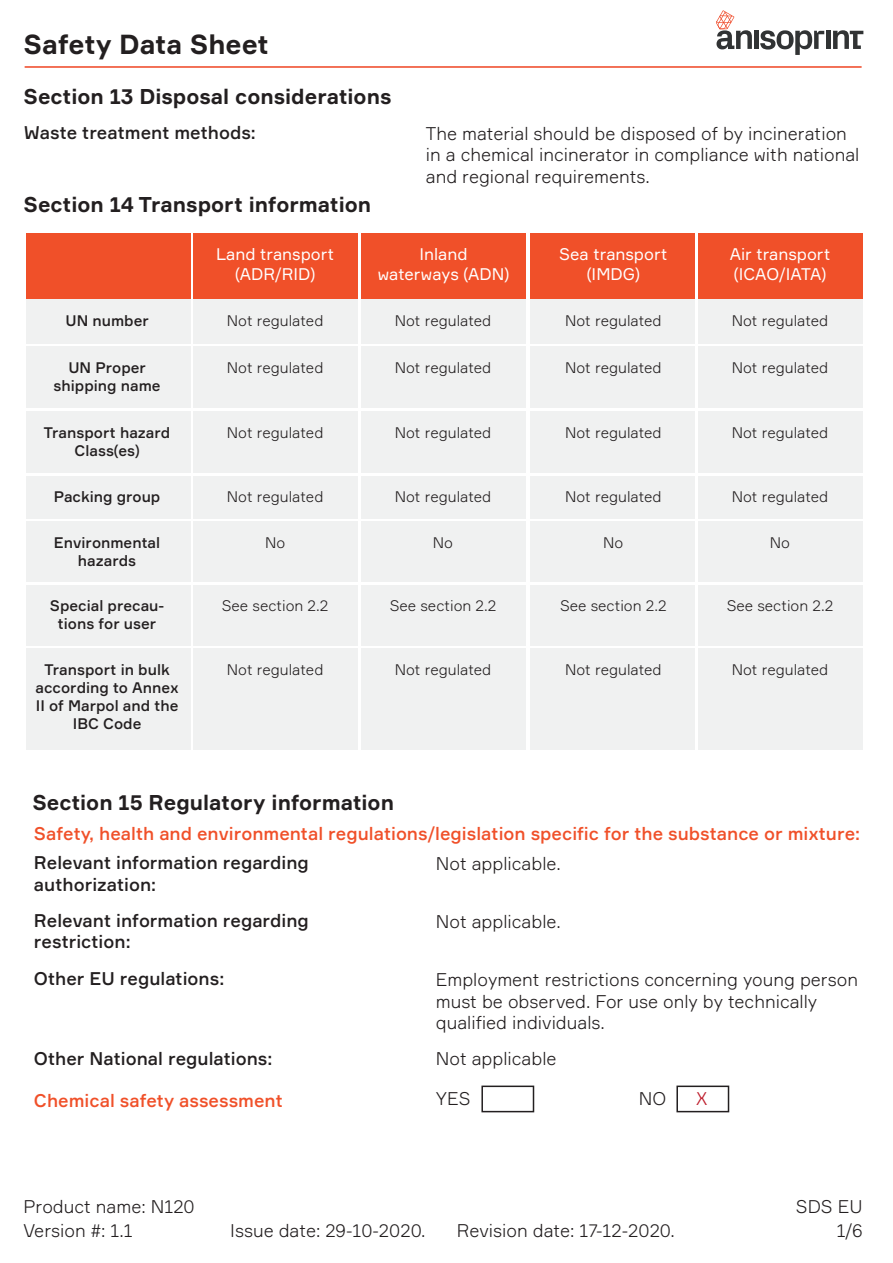
<style>
.page{position:relative;width:893px;height:1263px;background:#fff}
.page>*{position:absolute;margin:0;border:0;box-sizing:border-box;transform-origin:0 0}
.t1{font:700 27px "Formular";color:#231f20}
.t2{font:700 21px "Formular";color:#231f20}
.t3{font:300 18px/21.6px "Formular";color:#231f20}
.t4{font:500 18px/21.6px "Formular";color:#231f20}
.t5{font:500 18px "Formular";color:#f05029}
.t6{font:300 18px "Formular";color:#be1d2c}
.t7{font:16.5px/19.8px "Formular";color:#fff;text-align:center}
.t8{font:300 15px "Formular";color:#231f20}
.t9{font:500 15px/18px "Formular";color:#231f20;text-align:center}
</style>
<div class="page">
<hr style="left:754px;top:31px;width:4px;height:18px;background:#313334">
<div style="left:826px;top:31px;width:5px;height:18px;background:#313334"></div>
<svg style="left:833px;top:30px;width:30px;height:19px"></svg>
<svg style="left:760px;top:30px;width:64px;height:25px"></svg>
<svg style="left:716px;top:10px;width:36px;height:39px"></svg>
<hr style="left:25px;top:66px;width:836px;height:2px;background:#ef4422">
<div style="left:26px;top:233px;width:165px;height:68px;background:#f05029"></div>
<div style="left:194px;top:233px;width:164px;height:68px;background:#f05029"></div>
<div style="left:362px;top:233px;width:164px;height:68px;background:#f05029"></div>
<div style="left:530px;top:233px;width:164px;height:68px;background:#f05029"></div>
<div style="left:698px;top:233px;width:164px;height:68px;background:#f05029"></div>
<div style="left:26px;top:300px;width:165px;height:44px;background:#f0f1f1"></div>
<div style="left:194px;top:300px;width:164px;height:44px;background:#f0f1f1"></div>
<div style="left:362px;top:300px;width:164px;height:44px;background:#f0f1f1"></div>
<div style="left:530px;top:300px;width:164px;height:44px;background:#f0f1f1"></div>
<div style="left:698px;top:300px;width:164px;height:44px;background:#f0f1f1"></div>
<div style="left:26px;top:347px;width:165px;height:61px;background:#f0f1f1"></div>
<div style="left:194px;top:347px;width:164px;height:61px;background:#f0f1f1"></div>
<div style="left:362px;top:347px;width:164px;height:61px;background:#f0f1f1"></div>
<div style="left:530px;top:347px;width:164px;height:61px;background:#f0f1f1"></div>
<div style="left:698px;top:347px;width:164px;height:61px;background:#f0f1f1"></div>
<div style="left:26px;top:649px;width:165px;height:101px;background:#f0f1f1"></div>
<div style="left:194px;top:649px;width:164px;height:101px;background:#f0f1f1"></div>
<div style="left:362px;top:649px;width:164px;height:101px;background:#f0f1f1"></div>
<div style="left:530px;top:649px;width:164px;height:101px;background:#f0f1f1"></div>
<div style="left:698px;top:649px;width:164px;height:101px;background:#f0f1f1"></div>
<div style="left:26px;top:411px;width:165px;height:61px;background:#f0f1f1"></div>
<div style="left:194px;top:411px;width:164px;height:61px;background:#f0f1f1"></div>
<div style="left:362px;top:411px;width:164px;height:61px;background:#f0f1f1"></div>
<div style="left:530px;top:411px;width:164px;height:61px;background:#f0f1f1"></div>
<div style="left:698px;top:411px;width:164px;height:61px;background:#f0f1f1"></div>
<div style="left:26px;top:476px;width:165px;height:42px;background:#f0f1f1"></div>
<div style="left:194px;top:476px;width:164px;height:42px;background:#f0f1f1"></div>
<div style="left:362px;top:476px;width:164px;height:42px;background:#f0f1f1"></div>
<div style="left:530px;top:476px;width:164px;height:42px;background:#f0f1f1"></div>
<div style="left:698px;top:476px;width:164px;height:42px;background:#f0f1f1"></div>
<div style="left:26px;top:522px;width:165px;height:60px;background:#f0f1f1"></div>
<div style="left:194px;top:522px;width:164px;height:60px;background:#f0f1f1"></div>
<div style="left:362px;top:522px;width:164px;height:60px;background:#f0f1f1"></div>
<div style="left:530px;top:522px;width:164px;height:60px;background:#f0f1f1"></div>
<div style="left:698px;top:522px;width:164px;height:60px;background:#f0f1f1"></div>
<div style="left:26px;top:585px;width:165px;height:60px;background:#f0f1f1"></div>
<div style="left:194px;top:585px;width:164px;height:60px;background:#f0f1f1"></div>
<div style="left:362px;top:585px;width:164px;height:60px;background:#f0f1f1"></div>
<div style="left:530px;top:585px;width:164px;height:60px;background:#f0f1f1"></div>
<div style="left:698px;top:585px;width:164px;height:60px;background:#f0f1f1"></div>
<div style="left:481px;top:1085px;width:53px;height:27px;border:2px solid #231f20"></div>
<div style="left:676px;top:1085px;width:53px;height:27px;border:2px solid #231f20"></div>
<h1 class="t1" style="left:24px;top:28px;width:247px">Safety Data Sheet</h1>
<p class="t2" style="left:24px;top:83px;width:369px">Section 13 Disposal considerations</p>
<p class="t4" style="left:24px;top:121px;width:233px">Waste treatment methods:</p>
<p class="t3" style="left:426px;top:122px;width:435px">The material should be disposed of by incineration in a chemical incinerator in compliance with national and regional requirements.</p>
<p class="t2" style="left:24px;top:192px;width:349px">Section 14 Transport information</p>
<p class="t7" style="left:216px;top:244px;width:120px">Land transport (ADR/RID)</p>
<p class="t7" style="left:378px;top:244px;width:133px">Inland waterways (ADN)</p>
<p class="t7" style="left:559px;top:244px;width:110px">Sea transport (IMDG)</p>
<p class="t7" style="left:730px;top:244px;width:102px;text-align:left">Air transport (ICAO/IATA)</p>
<p class="t9" style="left:65px;top:311px;width:85px">UN number</p>
<p class="t8" style="left:227px;top:311px;width:98px">Not regulated</p>
<p class="t8" style="left:395px;top:311px;width:98px">Not regulated</p>
<p class="t8" style="left:565px;top:311px;width:98px">Not regulated</p>
<p class="t8" style="left:732px;top:311px;width:98px">Not regulated</p>
<p class="t9" style="left:54px;top:358px;width:109px">UN Proper shipping name</p>
<p class="t8" style="left:227px;top:358px;width:98px">Not regulated</p>
<p class="t8" style="left:395px;top:358px;width:98px">Not regulated</p>
<p class="t8" style="left:565px;top:358px;width:98px">Not regulated</p>
<p class="t8" style="left:732px;top:358px;width:98px">Not regulated</p>
<p class="t9" style="left:44px;top:423px;width:128px">Transport hazard<br>Class(es)</p>
<p class="t8" style="left:227px;top:423px;width:98px">Not regulated</p>
<p class="t8" style="left:395px;top:423px;width:98px">Not regulated</p>
<p class="t8" style="left:565px;top:423px;width:98px">Not regulated</p>
<p class="t8" style="left:732px;top:423px;width:98px">Not regulated</p>
<p class="t9" style="left:54px;top:487px;width:108px">Packing group</p>
<p class="t8" style="left:227px;top:488px;width:98px">Not regulated</p>
<p class="t8" style="left:395px;top:488px;width:98px">Not regulated</p>
<p class="t8" style="left:565px;top:488px;width:98px">Not regulated</p>
<p class="t8" style="left:732px;top:488px;width:98px">Not regulated</p>
<p class="t9" style="left:54px;top:533px;width:108px">Environmental hazards</p>
<p class="t8" style="left:265px;top:533px;width:22px">No</p>
<p class="t8" style="left:433px;top:533px;width:22px">No</p>
<p class="t8" style="left:603px;top:533px;width:22px">No</p>
<p class="t8" style="left:770px;top:533px;width:22px">No</p>
<p class="t9" style="left:50px;top:597px;width:116px">Special precau&shy;tions for user</p>
<p class="t8" style="left:222px;top:597px;width:108px">See section 2.2</p>
<p class="t8" style="left:390px;top:597px;width:108px">See section 2.2</p>
<p class="t8" style="left:560px;top:597px;width:108px">See section 2.2</p>
<p class="t8" style="left:727px;top:597px;width:108px">See section 2.2</p>
<p class="t9" style="left:36px;top:660px;width:145px">Transport in bulk according to Annex<br>II of Marpol and the<br>IBC Code</p>
<p class="t8" style="left:227px;top:660px;width:98px">Not regulated</p>
<p class="t8" style="left:395px;top:660px;width:98px">Not regulated</p>
<p class="t8" style="left:565px;top:660px;width:98px">Not regulated</p>
<p class="t8" style="left:732px;top:660px;width:98px">Not regulated</p>
<p class="t2" style="left:32px;top:789px;width:363px">Section 15 Regulatory information</p>
<p class="t5" style="left:34px;top:822px;width:828px">Safety, health and environmental regulations/legislation specific for the substance or mixture:</p>
<p class="t4" style="left:34px;top:851px;width:276px">Relevant information regarding authorization:</p>
<p class="t3" style="left:436px;top:852px;width:127px">Not applicable.</p>
<p class="t4" style="left:34px;top:909px;width:276px">Relevant information regarding restriction:</p>
<p class="t3" style="left:436px;top:910px;width:127px">Not applicable.</p>
<p class="t4" style="left:34px;top:968px;width:192px">Other EU regulations:</p>
<p class="t3" style="left:436px;top:968px;width:424px">Employment restrictions concerning young person must be observed. For use only by technically qualified individuals.</p>
<p class="t4" style="left:34px;top:1047px;width:240px">Other National regulations:</p>
<p class="t3" style="left:436px;top:1048px;width:122px">Not applicable</p>
<p class="t3" style="left:436px;top:1087px;width:36px">YES</p>
<p class="t3" style="left:639px;top:1087px;width:29px">NO</p>
<p class="t6" style="left:696px;top:1088px;width:13px">X</p>
<p class="t5" style="left:34px;top:1089px;width:250px">Chemical safety assessment</p>
<p class="t3" style="left:24px;top:1194px;width:173px;line-height:23.9px">Product name: N120<br>Version #: 1.1</p>
<p class="t3" style="left:796px;top:1195px;width:68px">SDS EU</p>
<p class="t3" style="left:230px;top:1219px;width:197px">Issue date: 29-10-2020.</p>
<p class="t3" style="left:457px;top:1219px;width:219px">Revision date: 17-12-2020.</p>
<p class="t3" style="left:837px;top:1219px;width:27px">1/6</p>
</div>
